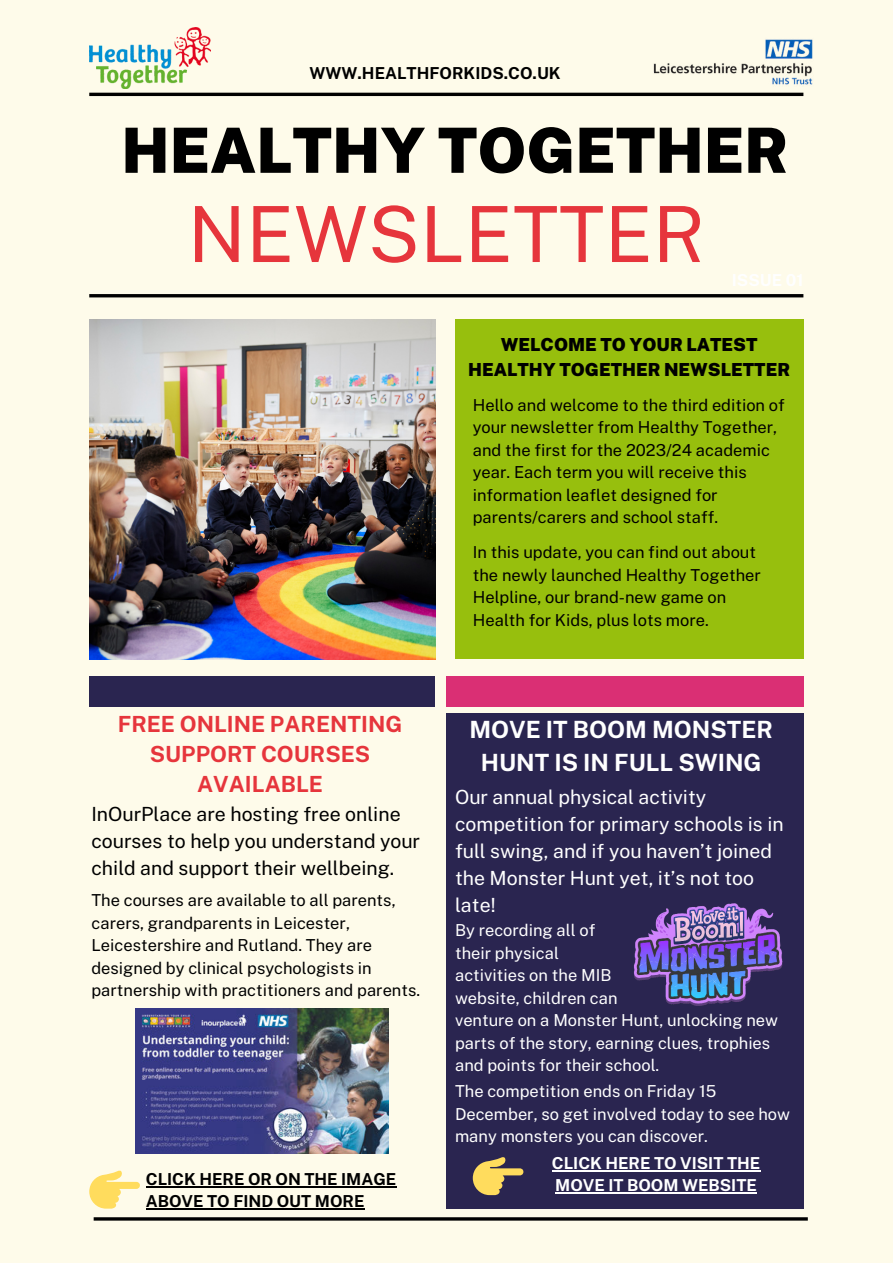
<style>
.page{position:relative;width:893px;height:1264px;background:#fff}
.page>*{position:absolute;margin:0;border:0;box-sizing:border-box;transform-origin:0 0}
.t1{font:77.4px "Public Sans";color:#e6353c}
.t2{font:900 62.4px "Public Sans";color:#000}
.t3{font:700 23.7px/32.5px "Public Sans";color:#fff;text-align:center}
.t4{font:700 22.2px/30.3px "Public Sans";color:#e6353c;text-align:center}
.t5{font:19.5px/27px "Public Sans";color:#fff}
.t6{font:19.5px/27px "Public Sans";color:#000}
.t7{font:900 18px/24.8px "Public Sans";color:#000;text-align:center}
.t8{font:16.5px/22.5px "Public Sans";color:#000}
.t9{font:16.5px/22.5px "Public Sans";color:#fff}
.t10{font:700 16.5px/22.5px "Public Sans";color:#000}
.t11{font:700 16.5px/22.5px "Public Sans";color:#fff}
</style>
<div class="page">
<div style="left:0;top:0;width:892px;height:1262px;background:#fefbea"></div>
<hr style="left:89px;top:93px;width:714px;height:3px;background:#000">
<hr style="left:89px;top:294px;width:714px;height:3px;background:#000">
<img style="left:89px;top:319px;width:346px;height:340px">
<div style="left:455px;top:319px;width:348px;height:339px;background:#97bf0d"></div>
<div style="left:89px;top:677px;width:346px;height:30px;background:#2a2550"></div>
<div style="left:446px;top:677px;width:357px;height:30px;background:#da2f74"></div>
<div style="left:446px;top:713px;width:357px;height:495px;background:#2a2550"></div>
<hr style="left:94px;top:1217px;width:713px;height:3px;background:#000">
<img style="left:89px;top:28px;width:122px;height:60px">
<svg style="left:89px;top:1170px;width:51px;height:38px"></svg>
<img style="left:615px;top:39px;width:198px;height:58px">
<svg style="left:473px;top:1157px;width:50px;height:38px"></svg>
<img style="left:136px;top:1008px;width:253px;height:145px">
<img style="left:634px;top:903px;width:149px;height:103px">
<hr style="left:146px;top:1185px;width:250px;height:1px;background:#000">
<hr style="left:146px;top:1208px;width:218px;height:1px;background:#000">
<hr style="left:552px;top:1170px;width:208px;height:1px;background:#fff">
<hr style="left:555px;top:1192px;width:201px;height:1px;background:#fff">
<p class="t10" style="left:309px;top:60px;width:252px">WWW.HEALTHFORKIDS.CO.UK</p>
<h2 class="t2" style="left:121px;top:105px;width:669px">HEALTHY TOGETHER</h2>
<h1 class="t1" style="left:188px;top:178px;width:519px">NEWSLETTER</h1>
<h3 class="t4" style="left:118px;top:707px;width:286px">FREE ONLINE PARENTING<br>SUPPORT COURSES<br>AVAILABLE</h3>
<p class="t6" style="left:91px;top:799px;width:330px">InOurPlace are hosting free online courses to help you understand your child and support their wellbeing.</p>
<p class="t8" style="left:91px;top:887px;width:330px">The courses are available to all parents, carers, grandparents in Leicester, Leicestershire and Rutland. They are designed by clinical psychologists in partnership with practitioners and parents.</p>
<p class="t10" style="left:146px;top:1166px;width:252px">CLICK HERE OR ON THE IMAGE<br>ABOVE TO FIND OUT MORE</p>
<p class="t7" style="left:468px;top:331px;width:323px">WELCOME TO YOUR LATEST<br>HEALTHY TOGETHER NEWSLETTER</p>
<p class="t8" style="left:473px;top:392px;width:313px">Hello and welcome to the third edition of your newsletter from Healthy Together, and the first for the 2023/24 academic year. Each term you will receive this information leaflet designed for parents/carers and school staff.</p>
<p class="t8" style="left:473px;top:540px;width:289px">In this update, you can find out about the newly launched Healthy Together Helpline, our brand-new game on Health for Kids, plus lots more.</p>
<h3 class="t3" style="left:469px;top:712px;width:305px">MOVE IT BOOM MONSTER<br>HUNT IS IN FULL SWING</h3>
<p class="t5" style="left:455px;top:782px;width:330px">Our annual physical activity competition for primary schools is in full swing, and if you haven’t joined the Monster Hunt yet, it’s not too late!</p>
<p class="t9" style="left:455px;top:917px;width:164px">By recording all of their physical activities on the MIB website, children can</p>
<p class="t9" style="left:455px;top:1007px;width:324px">venture on a Monster Hunt, unlocking new parts of the story, earning clues, trophies and points for their school.</p>
<p class="t9" style="left:455px;top:1078px;width:336px">The competition ends on Friday 15<br>December, so get involved today to see how many monsters you can discover.</p>
<p class="t11" style="left:552px;top:1150px;width:210px">CLICK HERE TO VISIT THE<br>MOVE IT BOOM WEBSITE</p>
</div>
